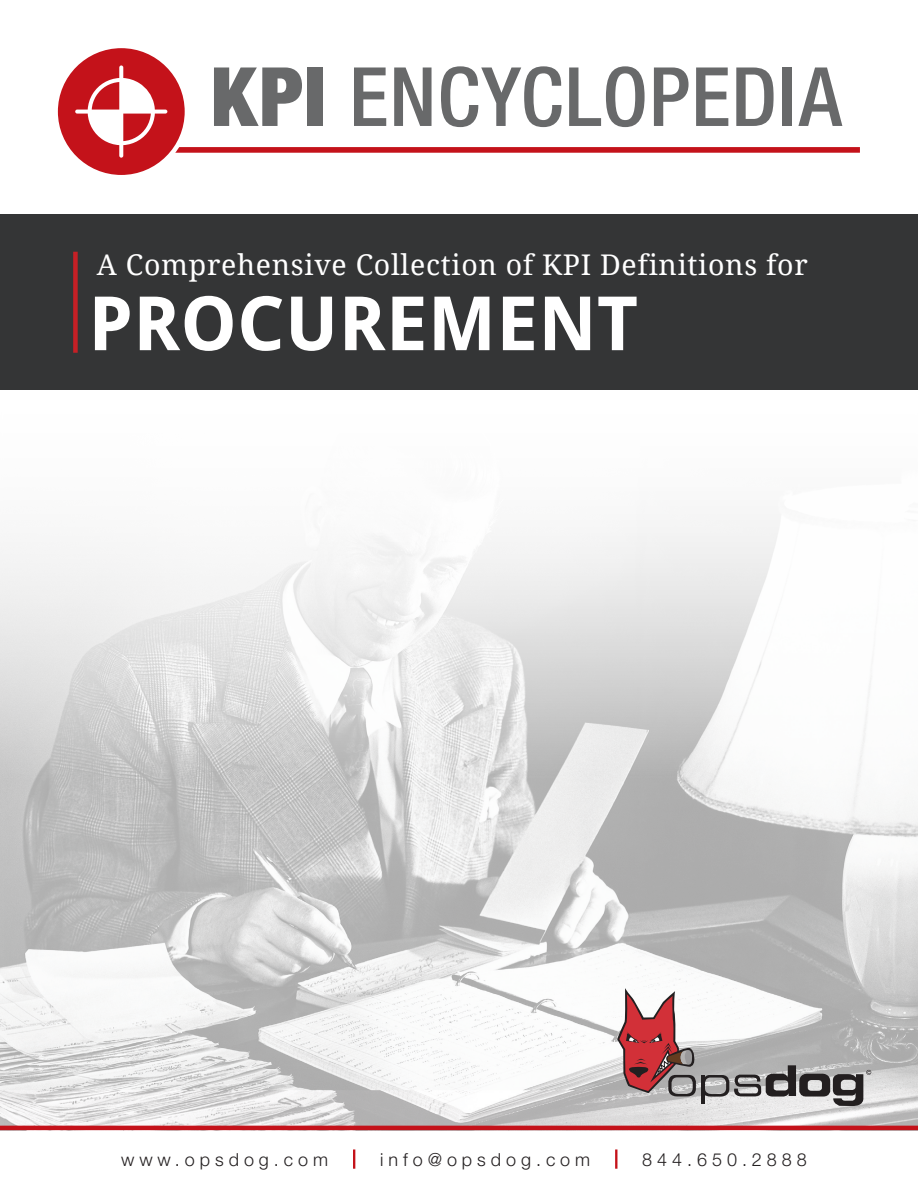
<style>
.page{position:relative;width:918px;height:1188px;background:#fff}
.page>*{position:absolute;margin:0;border:0;box-sizing:border-box;transform-origin:0 0}
.t1{font:500 condensed 81.9px "Helvetica Neue LT Pro";letter-spacing:.015em;color:#57585a}
.t2{font:700 75px "Droid Sans";color:#fff}
.t3{font:28.5px "Droid Serif";letter-spacing:.025em;color:#fff}
.t4{font:300 18px "Helvetica Neue LT Pro";letter-spacing:.275em;color:#231f20}
.s1{font-weight:900}
</style>
<div class="page">
<img style="left:0;top:520px;width:918px;height:606px">
<div style="left:0;top:214px;width:918px;height:176px;background:#343536"></div>
<hr style="left:0;top:1126px;width:918px;height:4px;background:#c4121a">
<div style="left:73px;top:252px;width:5px;height:101px;background:#c52026"></div>
<svg style="left:617px;top:988px;width:79px;height:109px"></svg>
<svg style="left:702px;top:1065px;width:169px;height:41px;background:#959394"></svg>
<hr style="left:353px;top:1149px;width:2px;height:20px;background:#c4121a">
<hr style="left:615px;top:1149px;width:2px;height:20px;background:#c4121a">
<div style="left:136px;top:147px;width:724px;height:6px;background:#c4121a"></div>
<svg style="left:56px;top:46px;width:131px;height:131px;background:#cb2e35"></svg>
<div style="left:53px;top:44px;width:136px;height:136px;border:5px solid #fff;border-radius:50%"></div>
<svg style="left:75px;top:65px;width:92px;height:93px"></svg>
<h1 class="t1" style="left:211px;top:48px;width:632px"><span class="s1">KPI</span> ENCYCLOPEDIA</h1>
<p class="t3" style="left:97px;top:249px;width:713px">A Comprehensive Collection of KPI Definitions for</p>
<h2 class="t2" style="left:88px;top:270px;width:551px">PROCUREMENT</h2>
<p class="t4" style="left:121px;top:1148px;width:209px">www.opsdog.com</p>
<p class="t4" style="left:380px;top:1148px;width:212px">info@opsdog.com</p>
<p class="t4" style="left:642px;top:1148px;width:166px">844.650.2888</p>
</div>
